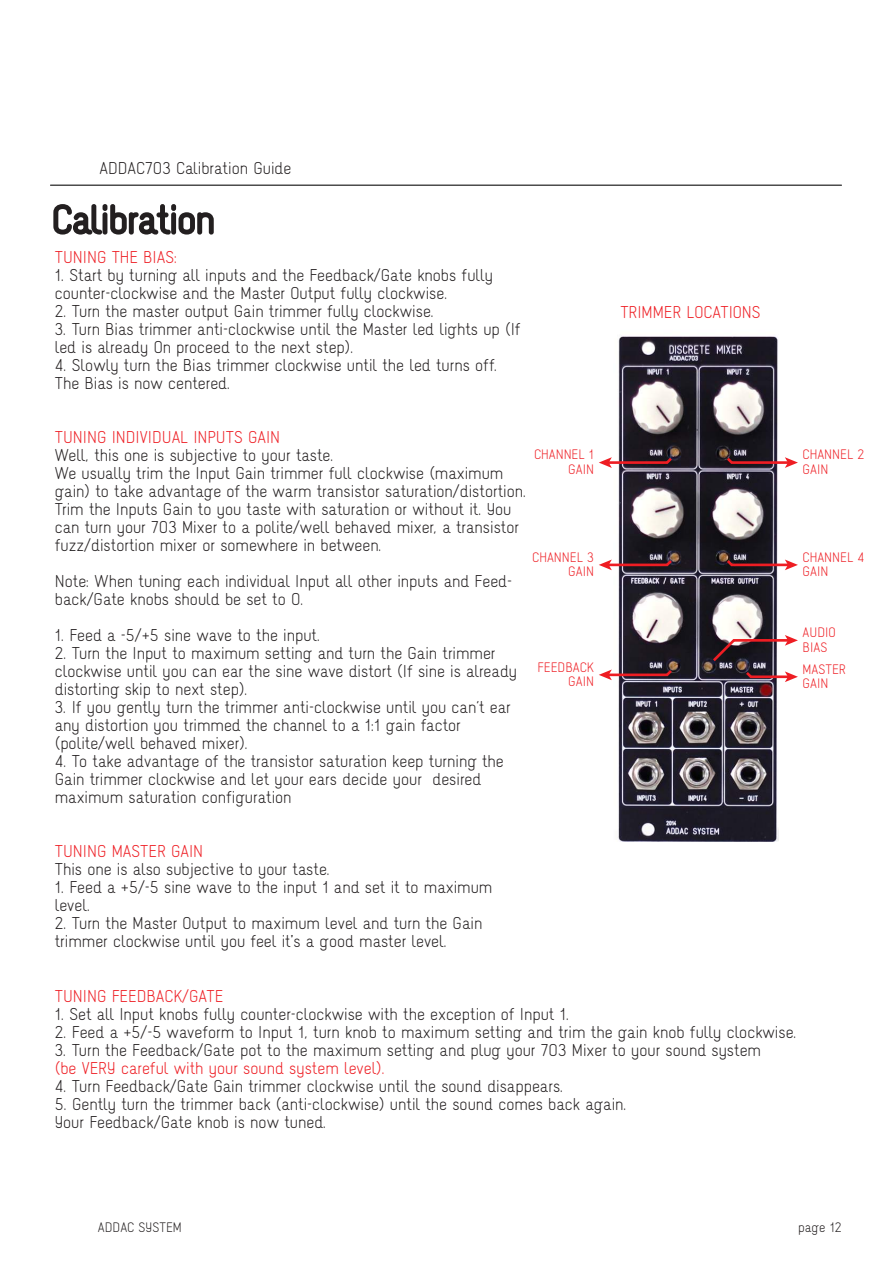
<style>
.page{position:relative;width:893px;height:1263px;background:#fff}
.page>*{position:absolute;margin:0;border:0;box-sizing:border-box;transform-origin:0 0}
.t1{font:15px/18px "Naiv Thin Text";color:#231f20}
.t2{font:15px "Naiv Thin Text";color:#ee1d23}
.t3{font:12px/14.4px "Naiv Thin Text";color:#ee1d23}
.t4{font:12px "Naiv Thin Text";color:#231f20}
</style>
<div class="page">
<hr style="left:50px;top:185px;width:792px;height:1px;background:#3e3e3f">
<svg style="left:53px;top:204px;width:161px;height:31px"></svg>
<img style="left:618px;top:336px;width:161px;height:506px">
<svg style="left:724px;top:557px;width:74px;height:13px"></svg>
<svg style="left:710px;top:635px;width:88px;height:47px"></svg>
<svg style="left:599px;top:557px;width:76px;height:13px"></svg>
<svg style="left:599px;top:667px;width:76px;height:13px"></svg>
<svg style="left:724px;top:455px;width:74px;height:13px"></svg>
<svg style="left:599px;top:455px;width:76px;height:13px"></svg>
<p class="t1" style="left:99px;top:159px;width:193px">ADDAC703 Calibration Guide</p>
<p class="t2" style="left:55px;top:247px;width:124px">TUNING THE BIAS:</p>
<p class="t1" style="left:55px;top:266px;width:440px">1. Start by turning all inputs and the Feedback/Gate knobs fully counter-clockwise and the Master Output fully clockwise.</p>
<p class="t1" style="left:55px;top:302px;width:381px">2. Turn the master output Gain trimmer fully clockwise.</p>
<p class="t1" style="left:55px;top:320px;width:467px">3. Turn Bias trimmer anti-clockwise until the Master led lights up (If led is already On proceed to the next step).</p>
<p class="t1" style="left:55px;top:356px;width:444px">4. Slowly turn the Bias trimmer clockwise until the led turns off.<br>The Bias is now centered.</p>
<p class="t2" style="left:55px;top:427px;width:227px">TUNING INDIVIDUAL INPUTS GAIN</p>
<p class="t1" style="left:55px;top:446px;width:473px">Well, this one is subjective to your taste.<br>We usually trim the Input Gain trimmer full clockwise (maximum gain) to take advantage of the warm transistor saturation/distortion.<br>Trim the Inputs Gain to you taste with saturation or without it. You can turn your 703 Mixer to a polite/well behaved mixer, a transistor fuzz/distortion mixer or somewhere in between.</p>
<p class="t1" style="left:55px;top:572px;width:459px">Note: When tuning each individual Input all other inputs and Feed&shy;back/Gate knobs should be set to 0.</p>
<p class="t1" style="left:55px;top:626px;width:267px">1. Feed a -5/+5 sine wave to the input.</p>
<p class="t1" style="left:55px;top:644px;width:464px">2. Turn the Input to maximum setting and turn the Gain trimmer clockwise until you can ear the sine wave distort (If sine is already distorting skip to next step).</p>
<p class="t1" style="left:55px;top:698px;width:457px">3. If you gently turn the trimmer anti-clockwise until you can't ear any distortion you trimmed the channel to a 1:1 gain factor (polite/well behaved mixer).</p>
<p class="t1" style="left:55px;top:752px;width:451px">4. To take advantage of the transistor saturation keep turning the<br>Gain trimmer clockwise and let your ears decide your desired maximum saturation configuration</p>
<p class="t2" style="left:55px;top:841px;width:150px">TUNING MASTER GAIN</p>
<p class="t1" style="left:55px;top:860px;width:277px">This one is also subjective to your taste.</p>
<p class="t1" style="left:55px;top:878px;width:439px">1. Feed a +5/-5 sine wave to the input 1 and set it to maximum level.</p>
<p class="t1" style="left:55px;top:914px;width:429px">2. Turn the Master Output to maximum level and turn the Gain trimmer clockwise until you feel it’s a good master level.</p>
<p class="t3" style="left:534px;top:447px;width:61px;text-align:right">CHANNEL 1<br>GAIN</p>
<p class="t3" style="left:532px;top:550px;width:63px;text-align:right">CHANNEL 3<br>GAIN</p>
<p class="t3" style="left:538px;top:660px;width:58px;text-align:right">FEEDBACK<br>GAIN</p>
<p class="t2" style="left:620px;top:302px;width:142px">TRIMMER LOCATIONS</p>
<p class="t3" style="left:803px;top:447px;width:63px">CHANNEL 2<br>GAIN</p>
<p class="t3" style="left:803px;top:550px;width:63px">CHANNEL 4<br>GAIN</p>
<p class="t3" style="left:803px;top:625px;width:35px">AUDIO<br>BIAS</p>
<p class="t3" style="left:803px;top:662px;width:45px">MASTER<br>GAIN</p>
<p class="t2" style="left:55px;top:987px;width:170px">TUNING FEEDBACK/GATE</p>
<p class="t1" style="left:55px;top:1005px;width:516px">1. Set all Input knobs fully counter-clockwise with the exception of Input 1.</p>
<p class="t1" style="left:55px;top:1023px;width:743px">2. Feed a +5/-5 waveform to Input 1, turn knob to maximum setting and trim the gain knob fully clockwise.</p>
<p class="t1" style="left:55px;top:1041px;width:708px">3. Turn the Feedback/Gate pot to the maximum setting and plug your 703 Mixer to your sound system</p>
<p class="t2" style="left:55px;top:1059px;width:332px">(be VERY careful with your sound system level).</p>
<p class="t1" style="left:55px;top:1077px;width:510px">4. Turn Feedback/Gate Gain trimmer clockwise until the sound disappears.</p>
<p class="t1" style="left:55px;top:1095px;width:573px">5. Gently turn the trimmer back (anti-clockwise) until the sound comes back again.<br>Your Feedback/Gate knob is now tuned.</p>
<p class="t4" style="left:98px;top:1219px;width:86px">ADDAC SYSTEM</p>
<p class="t4" style="left:798px;top:1219px;width:45px">page 12</p>
</div>
